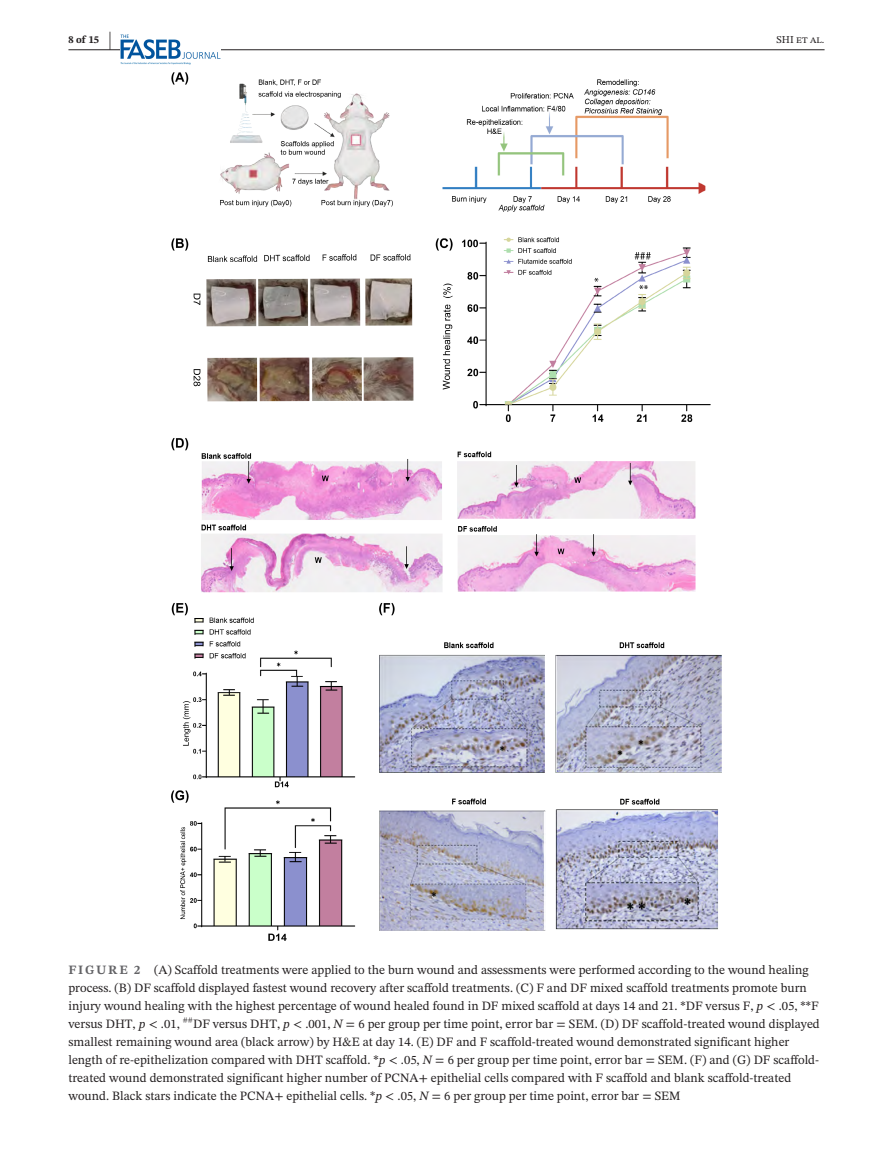
<style>
.page{position:relative;width:893px;height:1174px;background:#fff}
.page>*{position:absolute;margin:0;border:0;box-sizing:border-box;transform-origin:0 0}
.t1{font:12.75px/18px "STIX Two Text";color:#231f20}
.t2{font:10.5px "STIX Two Text";color:#231f20}
.t3{font:700 10.5px "STIX Two Text";color:#231f20}
.t4{font:8.85px "STIX Two Text";color:#231f20}
.s1{font-size:21px}
.s2{font-weight:700;color:#636366}
.s3{font-style:italic}
</style>
<div class="page">
<hr style="left:68px;top:49px;width:756px;height:1px;background:#231f20">
<img style="left:121px;top:35px;width:99px;height:30px">
<img style="left:171px;top:72px;width:551px;height:869px">
<p class="t3" style="left:68px;top:32px;width:44px">8 of 15 <span class="s1">|</span></p>
<p class="t2" style="left:777px;top:32px;width:49px">SHI et al.</p>
<p class="t1" style="left:68px;top:961px;width:752px"><span class="s2">FIGURE 2</span> (A) Scaffold treatments were applied to the burn wound and assessments were performed according to the wound healing process. (B) DF scaffold displayed fastest wound recovery after scaffold treatments. (C) F and DF mixed scaffold treatments promote burn injury wound healing with the highest percentage of wound healed found in DF mixed scaffold at days 14 and 21. *DF versus F, <span class="s3">p</span> &lt; .05, **F versus DHT, <span class="s3">p</span> &lt; .01,</p>
<p class="t4" style="left:183px;top:1013px;width:12px">##</p>
<p class="t1" style="left:68px;top:1015px;width:753px;text-indent:125px">DF versus DHT, <span class="s3">p</span> &lt; .001, <span class="s3">N</span> = 6 per group per time point, error bar = SEM. (D) DF scaffold-treated wound displayed smallest remaining wound area (black arrow) by H&amp;E at day 14. (E) DF and F scaffold-treated wound demonstrated significant higher length of re-epithelization compared with DHT scaffold. *<span class="s3">p</span> &lt; .05, <span class="s3">N</span> = 6 per group per time point, error bar = SEM. (F) and (G) DF scaffold&shy;treated wound demonstrated significant higher number of PCNA+ epithelial cells compared with F scaffold and blank scaffold-treated wound. Black stars indicate the PCNA+ epithelial cells. *<span class="s3">p</span> &lt; .05, <span class="s3">N</span> = 6 per group per time point, error bar = SEM</p>
</div>
